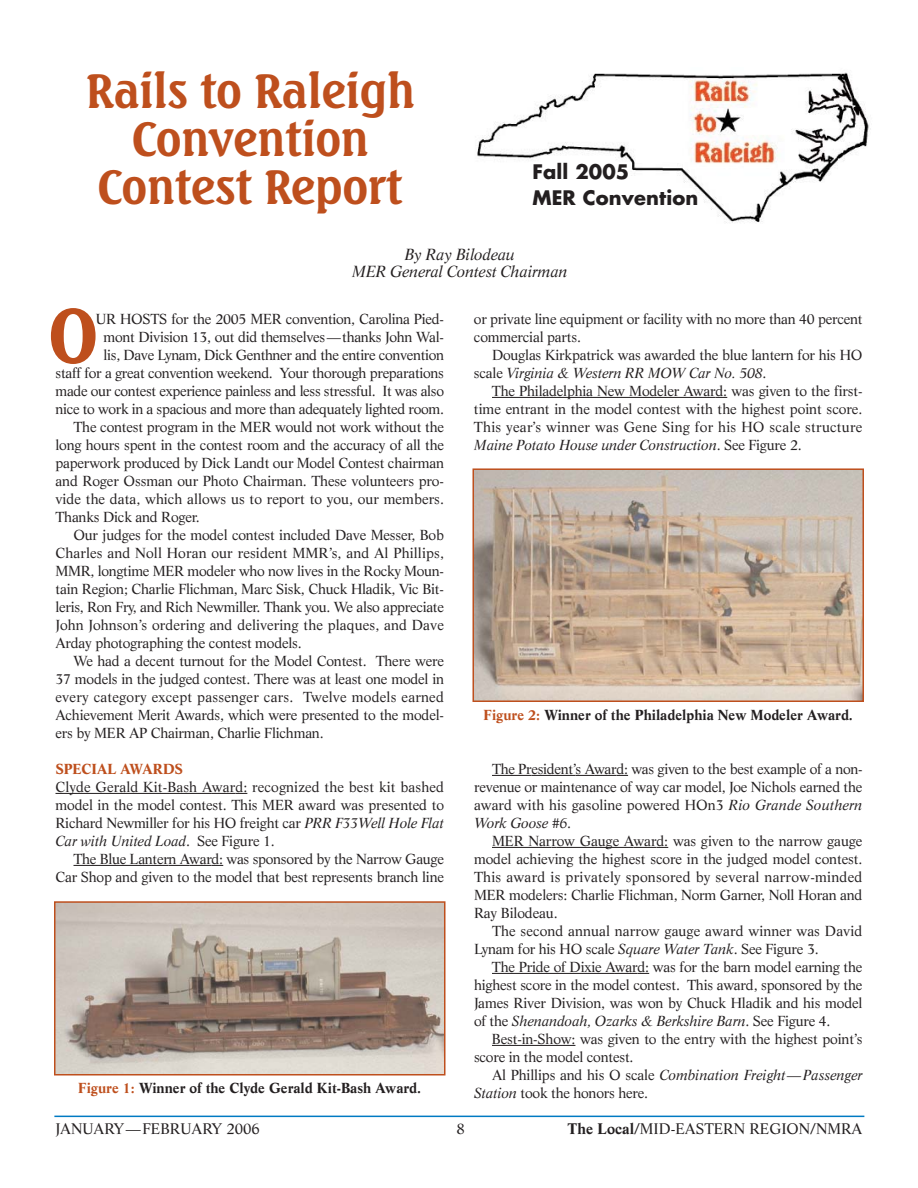
<style>
.page{position:relative;width:918px;height:1188px;background:#fff}
.page>*{position:absolute;margin:0;border:0;box-sizing:border-box;transform-origin:0 0}
.t1{font:700 75px "Seagull BT";color:#be4f1d}
.t2{font:700 46.5px/48px "Seagull BT";letter-spacing:-.015em;color:#be4f1d;text-align:center}
.t3{font:700 19.5px/25.5px "Futura";letter-spacing:.005em;color:#231f20}
.t4{font:italic 15.75px/17.2px "Life";letter-spacing:-.015em;color:#231f20;text-align:center}
.t5{font:15px "Life";color:#231f20}
.t6{font:14.25px/18px "Life";letter-spacing:-.015em;color:#231f20;text-align:justify}
.t7{font:14.25px/18px "Life";letter-spacing:.005em;color:#231f20}
.t8{font:700 14.25px "Life";color:#231f20}
.t9{font:14.25px "Life";letter-spacing:.015em;color:#231f20}
.t10{font:14.25px "Life";letter-spacing:.01em;color:#231f20}
.t11{font:700 14.25px "Life";letter-spacing:-.015em;color:#be4f1d}
.s1{font-style:italic}
.s2{color:#be4f1d}
.s3{font-weight:700}
</style>
<div class="page">
<hr style="left:54px;top:1116px;width:810px;height:1px;background:#007ac2">
<hr style="left:56px;top:793px;width:156px;height:1px;background:#231f20">
<svg style="left:212px;top:793px;width:35px;height:1px"></svg>
<hr style="left:74px;top:865px;width:95px;height:1px;background:#231f20">
<svg style="left:169px;top:865px;width:54px;height:1px"></svg>
<hr style="left:492px;top:397px;width:201px;height:1px;background:#231f20">
<svg style="left:693px;top:397px;width:34px;height:1px"></svg>
<hr style="left:492px;top:775px;width:39px;height:1px;background:#231f20">
<hr style="left:531px;top:775px;width:45px;height:1px;background:#231f20">
<svg style="left:576px;top:775px;width:52px;height:1px"></svg>
<hr style="left:492px;top:847px;width:59px;height:1px;background:#231f20">
<hr style="left:557px;top:847px;width:77px;height:1px;background:#231f20">
<svg style="left:634px;top:847px;width:34px;height:1px"></svg>
<hr style="left:492px;top:973px;width:123px;height:1px;background:#231f20">
<svg style="left:615px;top:973px;width:34px;height:1px"></svg>
<hr style="left:492px;top:1045px;width:83px;height:1px;background:#231f20">
<img style="left:57px;top:904px;width:386px;height:169px">
<div style="left:54px;top:901px;width:392px;height:175px;border:2px solid #be4f1d"></div>
<img style="left:475px;top:471px;width:386px;height:228px">
<div style="left:472px;top:468px;width:392px;height:234px;border:2px solid #be4f1d"></div>
<img style="left:477px;top:72px;width:394px;height:151px">
<svg style="left:528px;top:161px;width:182px;height:49px"></svg>
<h2 class="t2" style="left:86px;top:70px;width:331px">Rails to Raleigh<br>Convention<br>Contest Report</h2>
<p class="t4" style="left:352px;top:247px;width:217px">By Ray Bilodeau<br>MER General Contest Chairman</p>
<p class="t6" style="left:96px;top:311px;width:350px">UR HOSTS for the 2005 MER convention, Carolina Pied-</p>
<p class="t6" style="left:104px;top:329px;width:342px">mont Division 13, out did themselves—thanks John Wal-</p>
<p class="t6" style="left:104px;top:347px;width:342px">lis, Dave Lynam, Dick Genthner and the entire convention</p>
<p class="t6" style="left:55px;top:365px;width:390px">staff for a great convention weekend. Your thorough preparations</p>
<p class="t6" style="left:55px;top:383px;width:390px">made our contest experience painless and less stressful. It was also</p>
<p class="t6" style="left:55px;top:401px;width:390px">nice to work in a spacious and more than adequately lighted room.</p>
<p class="t6" style="left:73px;top:419px;width:372px">The contest program in the MER would not work without the</p>
<p class="t6" style="left:55px;top:437px;width:390px">long hours spent in the contest room and the accuracy of all the</p>
<p class="t6" style="left:55px;top:455px;width:390px">paperwork produced by Dick Landt our Model Contest chairman</p>
<p class="t6" style="left:55px;top:473px;width:390px">and Roger Ossman our Photo Chairman. These volunteers pro-</p>
<p class="t6" style="left:55px;top:491px;width:390px">vide the data, which allows us to report to you, our members.</p>
<p class="t6" style="left:55px;top:509px;width:146px">Thanks Dick and Roger.</p>
<p class="t6" style="left:73px;top:527px;width:372px">Our judges for the model contest included Dave Messer, Bob</p>
<p class="t10" style="left:55px;top:547px;width:390px">Charles and Noll Horan our resident MMR’s, and Al Phillips,</p>
<p class="t6" style="left:55px;top:563px;width:390px">MMR, longtime MER modeler who now lives in the Rocky Moun-</p>
<p class="t6" style="left:55px;top:581px;width:390px">tain Region; Charlie Flichman, Marc Sisk, Chuck Hladik, Vic Bit-</p>
<p class="t6" style="left:55px;top:599px;width:390px">leris, Ron Fry, and Rich Newmiller. Thank you. We also appreciate</p>
<p class="t7" style="left:55px;top:617px;width:390px">John Johnson’s ordering and delivering the plaques, and Dave</p>
<p class="t6" style="left:55px;top:635px;width:248px">Arday photographing the contest models.</p>
<p class="t6" style="left:73px;top:653px;width:372px">We had a decent turnout for the Model Contest. There were</p>
<p class="t6" style="left:55px;top:671px;width:390px">37 models in the judged contest. There was at least one model in</p>
<p class="t9" style="left:55px;top:691px;width:390px">every category except passenger cars. Twelve models earned</p>
<p class="t6" style="left:55px;top:707px;width:390px">Achievement Merit Awards, which were presented to the model-</p>
<p class="t6" style="left:55px;top:725px;width:270px">ers by MER AP Chairman, Charlie Flichman.</p>
<p class="t11" style="left:55px;top:763px;width:129px">SPECIAL AWARDS</p>
<p class="t6" style="left:55px;top:779px;width:390px">Clyde Gerald Kit-Bash Award: recognized the best kit bashed model in the model contest. This MER award was presented to Richard Newmiller for his HO freight car <span class="s1">PRR F33Well Hole Flat Car with United Load</span>. See Figure 1.</p>
<p class="t6" style="left:56px;top:851px;width:390px;text-align:right">The Blue Lantern Award: was sponsored by the Narrow Gauge<br>Car Shop and given to the model that best represents branch line</p>
<h3 class="t3" style="left:532px;top:161px;width:167px">Fall 2005<br>MER Convention</h3>
<h1 class="t1" style="left:48px;top:305px;width:52px">O</h1>
<p class="t6" style="left:474px;top:311px;width:390px">or private line equipment or facility with no more than 40 percent commercial parts.</p>
<p class="t6" style="left:474px;top:347px;width:390px;text-indent:18px">Douglas Kirkpatrick was awarded the blue lantern for his HO scale <span class="s1">Virginia &amp; Western RR MOW Car No. 508</span>.</p>
<p class="t6" style="left:474px;top:383px;width:390px;text-indent:18px">The Philadelphia New Modeler Award: was given to the first&shy;time entrant in the model contest with the highest point score.<br>This year’s winner was Gene Sing for his HO scale structure <span class="s1">Maine Potato House under Construction</span>. See Figure 2.</p>
<p class="t8" style="left:484px;top:709px;width:371px"><span class="s2">Figure 2:</span> Winner of the Philadelphia New Modeler Award.</p>
<p class="t6" style="left:474px;top:761px;width:390px;text-indent:18px">The President’s Award: was given to the best example of a non&shy;revenue or maintenance of way car model, Joe Nichols earned the award with his gasoline powered HOn3 <span class="s1">Rio Grande Southern Work Goose #6</span>.</p>
<p class="t6" style="left:474px;top:833px;width:390px;text-indent:18px">MER Narrow Gauge Award: was given to the narrow gauge model achieving the highest score in the judged model contest.<br>This award is privately sponsored by several narrow-minded MER modelers: Charlie Flichman, Norm Garner, Noll Horan and Ray Bilodeau.</p>
<p class="t7" style="left:474px;top:923px;width:390px;text-indent:18px">The second annual narrow gauge award winner was David<br>Lynam for his HO scale <span class="s1">Square Water Tank</span>. See Figure 3.</p>
<p class="t6" style="left:474px;top:959px;width:390px;text-indent:18px">The Pride of Dixie Award: was for the barn model earning the highest score in the model contest. This award, sponsored by the James River Division, was won by Chuck Hladik and his model of the <span class="s1">Shenandoah, Ozarks &amp; Berkshire Barn</span>. See Figure 4.</p>
<p class="t6" style="left:474px;top:1031px;width:390px;text-indent:18px">Best-in-Show: was given to the entry with the highest point’s score in the model contest.</p>
<p class="t6" style="left:474px;top:1067px;width:390px;text-indent:18px">Al Phillips and his O scale <span class="s1">Combination Freight—Passenger<br>Station</span> took the honors here.</p>
<p class="t8" style="left:78px;top:1083px;width:344px"><span class="s2">Figure 1:</span> Winner of the Clyde Gerald Kit-Bash Award.</p>
<p class="t5" style="left:56px;top:1123px;width:206px">JANUARY—FEBRUARY 2006</p>
<p class="t5" style="left:456px;top:1123px;width:10px">8</p>
<p class="t5" style="left:567px;top:1123px;width:297px"><span class="s3">The Local</span>/MID-EASTERN REGION/NMRA</p>
</div>
